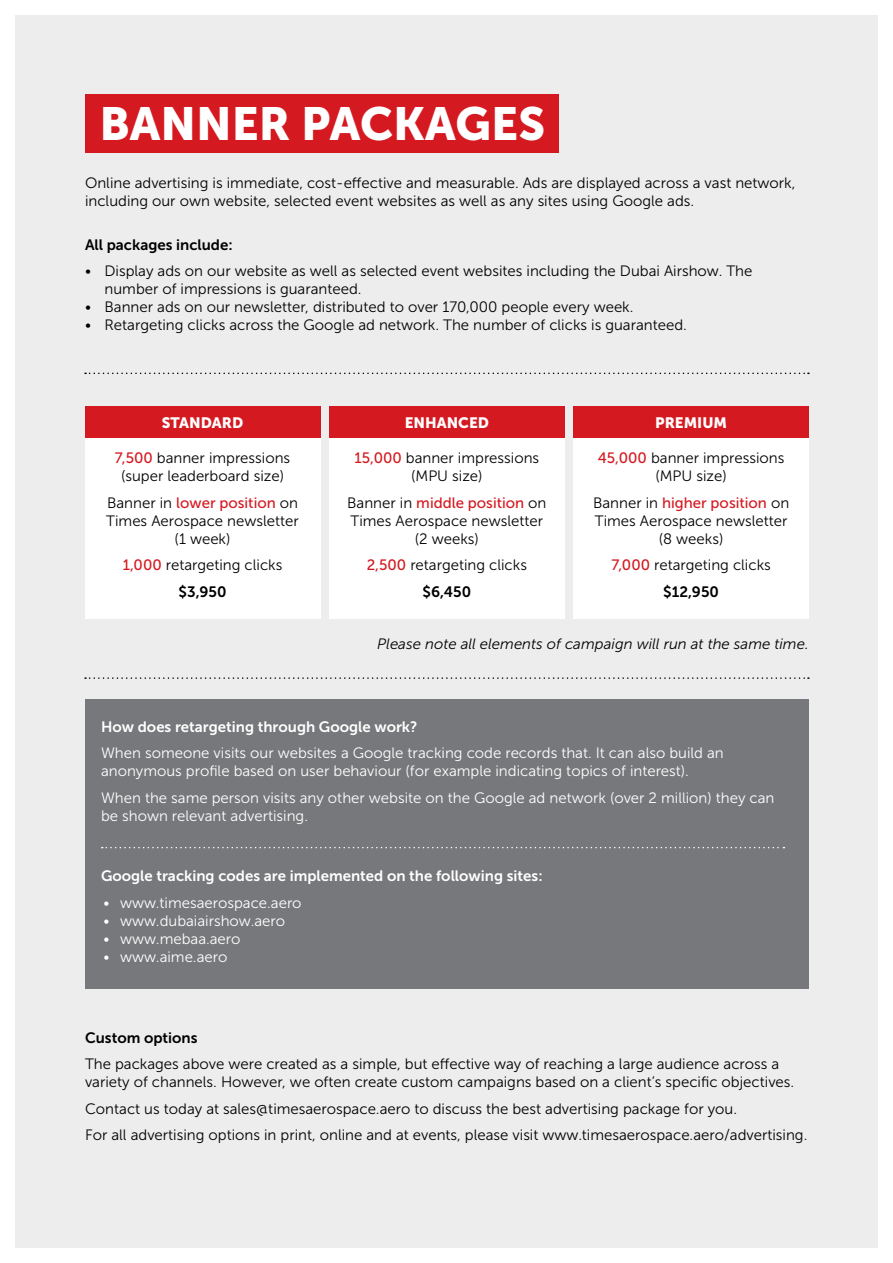
<style>
.page{position:relative;width:893px;height:1263px;background:#fff}
.page>*{position:absolute;margin:0;border:0;box-sizing:border-box;transform-origin:0 0}
.t1{font:46.2px "Museo Sans 900";color:#fff}
.t2{font:15px/18px "Museo Sans 300";color:#000;text-align:center}
.t3{font:15px/18px "Museo Sans 300";color:#fff}
.t4{font:15px "Museo Sans 700";color:#fff}
.t5{font:15px "Museo Sans 500";color:#d51920}
.t6{font:italic 15px "Museo Sans 300";color:#000}
.t7{font:15px "Museo Sans 700";color:#000}
.t8{font:15px "Museo Sans 900";color:#fff}
.s1{font-family:"Museo Sans 500";color:#d51920}
.s2{font-family:"Museo Sans 300";color:#000}
</style>
<div class="page">
<div style="left:8px;top:8px;width:877px;height:1247px;background:#ededee"></div>
<div style="left:0;top:0;width:893px;height:1263px;border:15px solid #fff"></div>
<div style="left:85px;top:699px;width:724px;height:290px;background:#77787b"></div>
<div style="left:85px;top:406px;width:235px;height:213px;background:#fff"></div>
<div style="left:85px;top:406px;width:235px;height:32px;background:#d51920"></div>
<div style="left:329px;top:406px;width:235px;height:213px;background:#fff"></div>
<div style="left:329px;top:406px;width:235px;height:32px;background:#d51920"></div>
<div style="left:574px;top:406px;width:235px;height:213px;background:#fff"></div>
<div style="left:574px;top:406px;width:235px;height:32px;background:#d51920"></div>
<svg style="left:85px;top:373px;width:724px;height:1px"></svg>
<svg style="left:85px;top:677px;width:724px;height:2px"></svg>
<div style="left:85px;top:94px;width:473px;height:59px;background:#d51920"></div>
<svg style="left:102px;top:847px;width:682px;height:1px"></svg>
<h1 class="t1" style="left:99px;top:98px;width:447px">BANNER PACKAGES</h1>
<p class="t2" style="left:85px;top:174px;width:712px;text-align:left">Online advertising is immediate, cost-effective and measurable. Ads are displayed across a vast network, including our own website, selected event websites as well as any sites using Google ads.</p>
<p class="t7" style="left:85px;top:236px;width:149px">All packages include:</p>
<p class="t2" style="left:105px;top:262px;width:649px">Display ads on our website as well as selected event websites including the Dubai Airshow. The</p>
<p class="t2" style="left:85px;top:262px;width:8px">•</p>
<p class="t2" style="left:85px;top:298px;width:8px">•</p>
<p class="t2" style="left:85px;top:316px;width:8px">•</p>
<p class="t2" style="left:105px;top:280px;width:530px;text-align:left">number of impressions is guaranteed.<br>Banner ads on our newsletter, distributed to over 170,000 people every week.</p>
<p class="t2" style="left:105px;top:316px;width:584px">Retargeting clicks across the Google ad network. The number of clicks is guaranteed.</p>
<p class="t8" style="left:162px;top:415px;width:83px">STANDARD</p>
<p class="t2" style="left:115px;top:449px;width:177px"><span class="s1">7,500</span> banner impressions (super leaderboard size(</p>
<p class="t5" style="left:107px;top:494px;width:192px"><span class="s2">Banner in</span> lower position <span class="s2">on</span></p>
<p class="t2" style="left:106px;top:512px;width:194px">Times Aerospace newsletter<br>1( week(</p>
<p class="t2" style="left:123px;top:556px;width:161px"><span class="s1">1,000</span> retargeting clicks</p>
<p class="t7" style="left:179px;top:583px;width:49px">$3,950</p>
<p class="t8" style="left:405px;top:415px;width:86px">ENHANCED</p>
<p class="t2" style="left:354px;top:449px;width:186px"><span class="s1">15,000</span> banner impressions (MPU size(</p>
<p class="t5" style="left:347px;top:494px;width:201px"><span class="s2">Banner in</span> middle position <span class="s2">on</span></p>
<p class="t2" style="left:351px;top:512px;width:194px">Times Aerospace newsletter<br>2( weeks(</p>
<p class="t2" style="left:367px;top:556px;width:162px"><span class="s1">2,500</span> retargeting clicks</p>
<p class="t7" style="left:422px;top:583px;width:50px">$6,450</p>
<p class="t8" style="left:655px;top:415px;width:73px">PREMIUM</p>
<p class="t2" style="left:598px;top:449px;width:188px"><span class="s1">45,000</span> banner impressions (MPU size(</p>
<p class="t5" style="left:593px;top:494px;width:198px"><span class="s2">Banner in</span> higher position <span class="s2">on</span></p>
<p class="t2" style="left:595px;top:512px;width:194px">Times Aerospace newsletter<br>8( weeks(</p>
<p class="t2" style="left:611px;top:556px;width:161px"><span class="s1">7,000</span> retargeting clicks</p>
<p class="t7" style="left:663px;top:583px;width:57px">$12,950</p>
<p class="t6" style="left:377px;top:636px;width:433px">Please note all elements of campaign will run at the same time.</p>
<p class="t4" style="left:101px;top:718px;width:318px">How does retargeting through Google work?</p>
<p class="t3" style="left:101px;top:744px;width:624px">When someone visits our websites a Google tracking code records that It. can also build an anonymous profile based on user behaviour (for example indicating topics of interest .(</p>
<p class="t3" style="left:101px;top:788px;width:675px">When the same person visits any other website on the Google ad network (over 2 million) they can be shown relevant advertising.</p>
<p class="t4" style="left:101px;top:867px;width:443px">Google tracking codes are implemented on the following sites:</p>
<p class="t3" style="left:120px;top:893px;width:183px">www.timesaerospace.aero</p>
<p class="t3" style="left:104px;top:893px;width:8px">•</p>
<p class="t3" style="left:104px;top:911px;width:8px">•</p>
<p class="t3" style="left:120px;top:911px;width:166px">www.dubaiairshow.aero</p>
<p class="t3" style="left:104px;top:929px;width:8px">•</p>
<p class="t3" style="left:120px;top:929px;width:122px">www.mebaa.aero</p>
<p class="t3" style="left:104px;top:947px;width:8px">•</p>
<p class="t3" style="left:120px;top:947px;width:109px">www.aime.aero</p>
<p class="t7" style="left:85px;top:1029px;width:114px">Custom options</p>
<p class="t2" style="left:85px;top:1055px;width:711px;text-align:left">The packages above were created as a simple, but effective way of reaching a large audience across a variety of channels. However, we often create custom campaigns based on a client s’ specific objectives.</p>
<p class="t2" style="left:85px;top:1095px;width:724px;line-height:26.5px;text-align:left">Contact us today at sales@timesaerospace.aero to discuss the best advertising package for you.<br>For all advertising options in print, online and at events, please visit www.timesaerospace.aero/advertising.</p>
</div>
